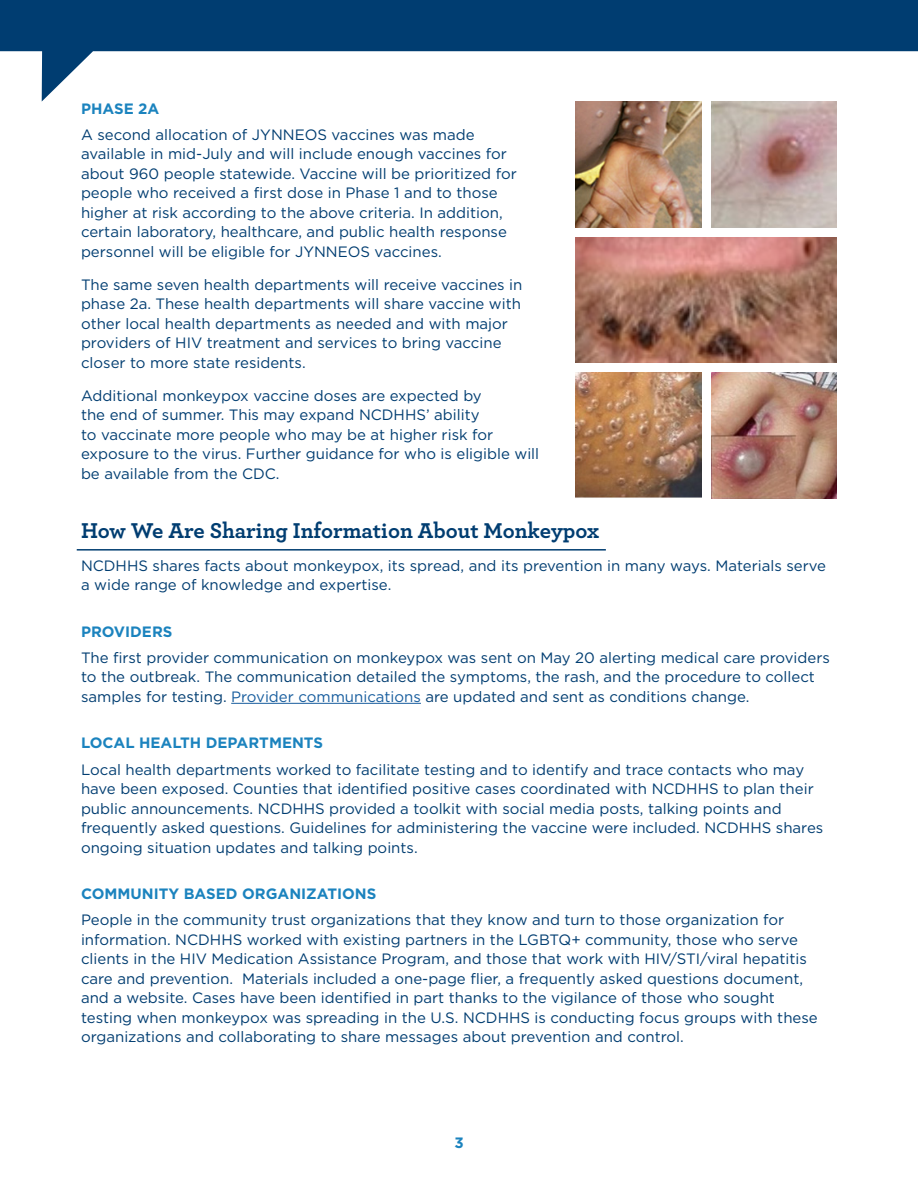
<style>
.page{position:relative;width:918px;height:1188px;background:#fff}
.page>*{position:absolute;margin:0;border:0;box-sizing:border-box;transform-origin:0 0}
.t1{font:700 22.5px "Archer";color:#003d71}
.t2{font:15px/19.5px "Gotham";color:#003d71}
.t3{font:700 15px "Gotham";color:#1b83be}
.s1{color:#175d9e}
</style>
<div class="page">
<svg style="left:0;top:0;width:918px;height:102px;fill:#003d71"></svg>
<hr style="left:231px;top:703px;width:190px;height:1px;background:#175d9e">
<img style="left:711px;top:373px;width:126px;height:125px">
<img style="left:576px;top:373px;width:125px;height:125px">
<img style="left:576px;top:237px;width:261px;height:126px">
<img style="left:576px;top:102px;width:125px;height:125px">
<img style="left:711px;top:102px;width:126px;height:125px">
<hr style="left:77px;top:549px;width:529px;height:2px;background:#003d71">
<h3 class="t3" style="left:81px;top:98px;width:80px">PHASE 2A</h3>
<p class="t2" style="left:81px;top:124px;width:437px">A second allocation of JYNNEOS vaccines was made available in mid-July and will include enough vaccines for about 960 people statewide. Vaccine will be prioritized for people who received a first dose in Phase 1 and to those higher at risk according to the above criteria. In addition, certain laboratory, healthcare, and public health response personnel will be eligible for JYNNEOS vaccines.</p>
<p class="t2" style="left:81px;top:274px;width:443px">The same seven health departments will receive vaccines in phase 2a. These health departments will share vaccine with other local health departments as needed and with major providers of HIV treatment and services to bring vaccine closer to more state residents.</p>
<p class="t2" style="left:81px;top:385px;width:460px">Additional monkeypox vaccine doses are expected by<br>the end of summer. This may expand NCDHHS’ ability<br>to vaccinate more people who may be at higher risk for exposure to the virus. Further guidance for who is eligible will be available from the CDC.</p>
<h2 class="t1" style="left:81px;top:512px;width:520px">How We Are Sharing Information About Monkeypox</h2>
<p class="t2" style="left:81px;top:555px;width:747px">NCDHHS shares facts about monkeypox, its spread, and its prevention in many ways. Materials serve a wide range of knowledge and expertise.</p>
<h3 class="t3" style="left:81px;top:621px;width:93px">PROVIDERS</h3>
<p class="t2" style="left:81px;top:647px;width:750px">The first provider communication on monkeypox was sent on May 20 alerting medical care providers to the outbreak. The communication detailed the symptoms, the rash, and the procedure to collect samples for testing. <span class="s1">Provider communications</span> are updated and sent as conditions change.</p>
<h3 class="t3" style="left:81px;top:733px;width:244px">LOCAL HEALTH DEPARTMENTS</h3>
<p class="t2" style="left:81px;top:759px;width:744px">Local health departments worked to facilitate testing and to identify and trace contacts who may have been exposed. Counties that identified positive cases coordinated with NCDHHS to plan their public announcements. NCDHHS provided a toolkit with social media posts, talking points and frequently asked questions. Guidelines for administering the vaccine were included. NCDHHS shares ongoing situation updates and talking points.</p>
<h3 class="t3" style="left:81px;top:884px;width:297px">COMMUNITY BASED ORGANIZATIONS</h3>
<p class="t2" style="left:81px;top:910px;width:738px">People in the community trust organizations that they know and turn to those organization for information. NCDHHS worked with existing partners in the LGBTQ+ community, those who serve clients in the HIV Medication Assistance Program, and those that work with HIV/STI/viral hepatitis care and prevention. Materials included a one-page flier, a frequently asked questions document, and a website. Cases have been identified in part thanks to the vigilance of those who sought testing when monkeypox was spreading in the U.S. NCDHHS is conducting focus groups with these organizations and collaborating to share messages about prevention and control.</p>
<p class="t3" style="left:454px;top:1133px;width:11px">3</p>
</div>
